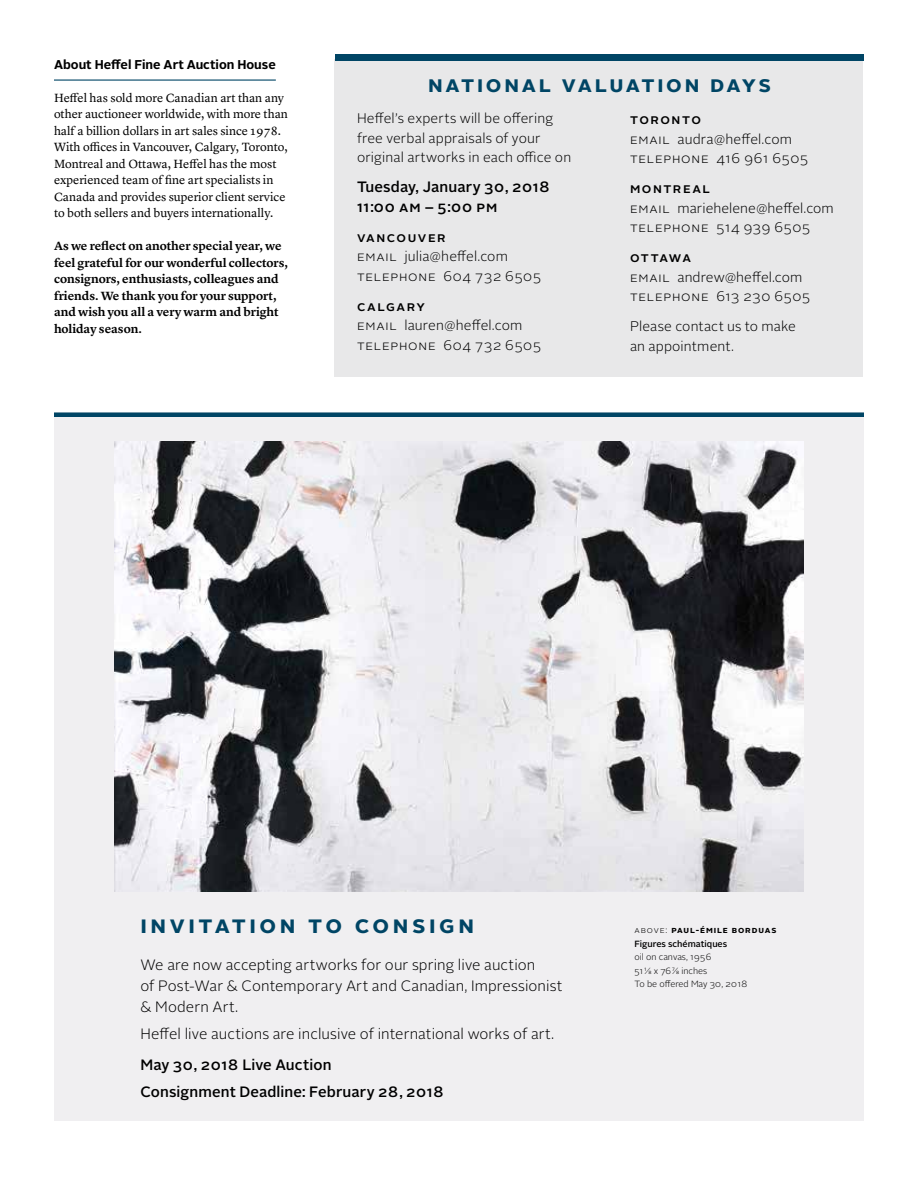
<style>
.page{position:relative;width:918px;height:1188px;background:#fff}
.page>*{position:absolute;margin:0;border:0;box-sizing:border-box;transform-origin:0 0}
.t1{font:700 24px "Alright Sans";letter-spacing:.15em;color:#004565}
.t2{font:700 22.5px "Alright Sans";letter-spacing:.12em;color:#004565}
.t3{font:300 15px/21px "Alright Sans";letter-spacing:.005em;color:#000}
.t4{font:500 15px/27px "Alright Sans";letter-spacing:.01em;color:#000}
.t5{font:500 15px/19.5px "Alright Sans";letter-spacing:.045em;color:#000}
.t6{font:300 13.8px/19.5px "Alright Sans";letter-spacing:.045em;color:#000}
.t7{font:300 13.8px/19.5px "Alright Sans";letter-spacing:.01em;color:#000}
.t8{font:500 13.8px "Alright Sans";letter-spacing:.11em;color:#000}
.t9{font:700 12.75px "Alright Sans";color:#000}
.t10{font:12.3px/16.5px "Lyon Text";color:#000}
.t11{font:600 12.3px/16.5px "Lyon Text";letter-spacing:-.005em;color:#000}
.t12{font:300 9px/13.5px "Alright Sans";color:#000}
.t13{font:500 9px/13.5px "Alright Sans";color:#000}
.s1{font-weight:300}
.s2{font-weight:700}
</style>
<div class="page">
<div style="left:54px;top:412px;width:810px;height:709px;background:#f0eff1"></div>
<hr style="left:54px;top:80px;width:222px;height:1px;background:#004565">
<div style="left:54px;top:412px;width:810px;height:5px;background:#004565"></div>
<img style="left:115px;top:441px;width:688px;height:450px">
<div style="left:334px;top:60px;width:529px;height:317px;background:#e8e8e9"></div>
<div style="left:335px;top:54px;width:529px;height:6px;background:#004565"></div>
<p class="t9" style="left:54px;top:56px;width:223px">About Heffel Fine Art Auction House</p>
<p class="t10" style="left:54px;top:89px;width:235px">Heffel has sold more Canadian art than any other auctioneer worldwide, with more than half a billion dollars in art sales since 1978.<br>With offices in Vancouver, Calgary, Toronto, Montreal and Ottawa, Heffel has the most experienced team of fine art specialists in Canada and provides superior client service to both sellers and buyers internationally.</p>
<p class="t11" style="left:54px;top:237px;width:235px">As we reflect on another special year, we feel grateful for our wonderful collectors, consignors, enthusiasts, colleagues and friends. We thank you for your support, and wish you all a very warm and bright holiday season.</p>
<h2 class="t2" style="left:428px;top:68px;width:344px">national Valuation Days</h2>
<p class="t7" style="left:357px;top:109px;width:216px">Heffel’s experts will be offering free verbal appraisals of your original artworks in each office on</p>
<p class="t5" style="left:357px;top:178px;width:194px">Tuesday, January 30, 2018<br>11:00 AM – 5:00 PM</p>
<p class="t8" style="left:357px;top:228px;width:90px">vancouver</p>
<p class="t6" style="left:357px;top:247px;width:185px">email julia@heffel.com<br>Telephone 604 732 6505</p>
<p class="t8" style="left:357px;top:297px;width:69px">Calgary</p>
<p class="t6" style="left:357px;top:316px;width:185px">email lauren@heffel.com<br>Telephone 604 732 6505</p>
<p class="t8" style="left:630px;top:110px;width:72px">toronto</p>
<p class="t6" style="left:630px;top:129px;width:180px">email audra@heffel.com<br>Telephone 416 961 6505</p>
<p class="t8" style="left:630px;top:179px;width:82px">Montreal</p>
<p class="t6" style="left:630px;top:198px;width:205px">email mariehelene@heffel.com<br>Telephone 514 939 6505</p>
<p class="t8" style="left:630px;top:248px;width:61px">Ottawa</p>
<p class="t6" style="left:630px;top:267px;width:182px">email andrew@heffel.com<br>Telephone 613 230 6505</p>
<p class="t7" style="left:630px;top:317px;width:167px">Please contact us to make an appointment.</p>
<h1 class="t1" style="left:140px;top:908px;width:335px">invitation to consign</h1>
<p class="t3" style="left:140px;top:954px;width:423px">We are now accepting artworks for our spring live auction<br>of Post-War &amp; Contemporary Art and Canadian, Impressionist &amp; Modern Art.</p>
<p class="t3" style="left:140px;top:1023px;width:415px">Heffel live auctions are inclusive of international works of art.</p>
<p class="t4" style="left:140px;top:1052px;width:305px">May 30, 2018 Live Auction<br>Consignment Deadline: February 28, 2018</p>
<p class="t13" style="left:634px;top:924px;width:143px"><span class="s1">above:</span> <span class="s2">Paul-Émile Borduas<br></span>Figures schématiques</p>
<p class="t12" style="left:634px;top:951px;width:114px">oil on canvas, 1956<br>51 1/8 x 76 7/8 inches<br>To be offered May 30, 2018</p>
</div>
